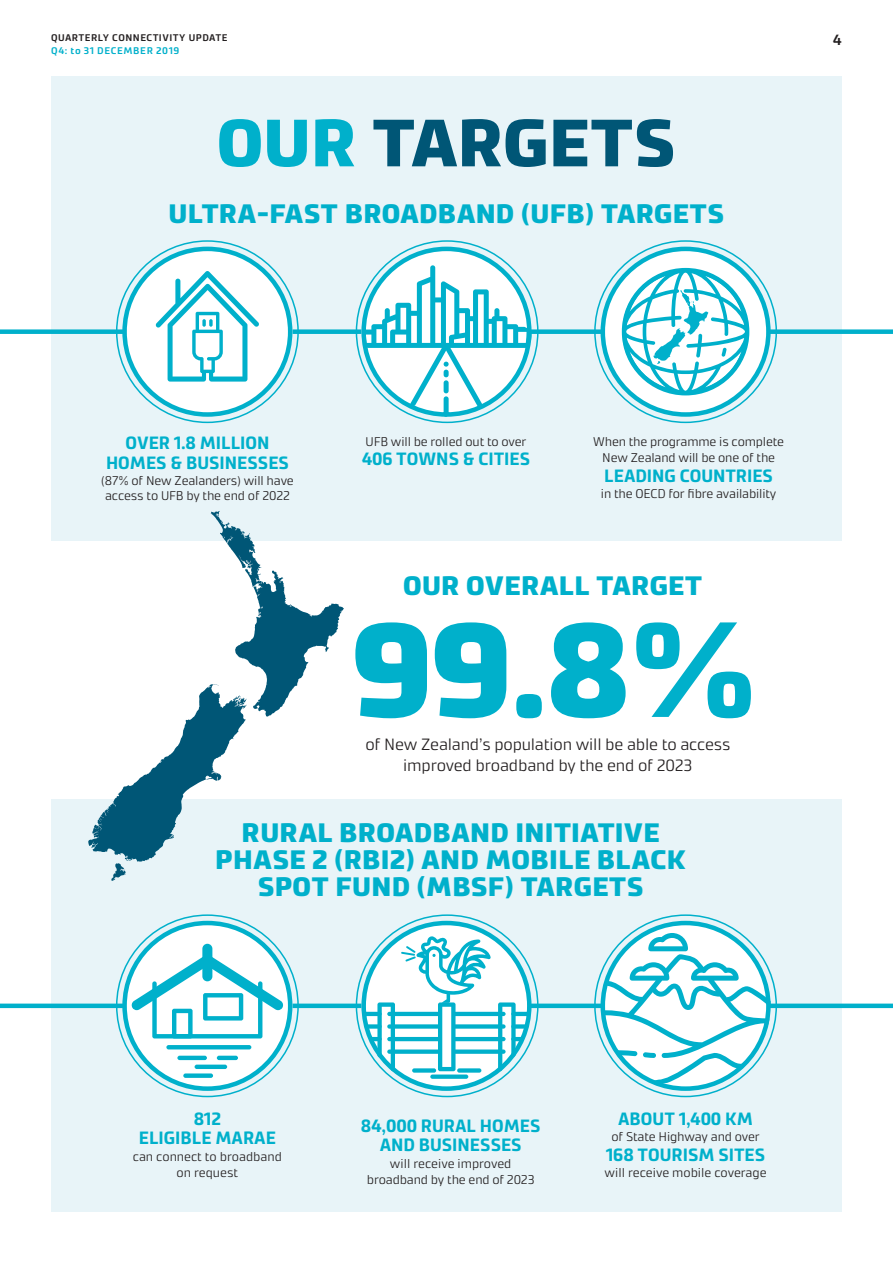
<style>
.page{position:relative;width:893px;height:1263px;background:#fff}
.page>*{position:absolute;margin:0;border:0;box-sizing:border-box;transform-origin:0 0}
.t1{font:900 135px "Accura";color:#00b0cb;scale:1.05 1}
.t2{font:900 67.5px "Accura";color:#005676;scale:1.05 1}
.t3{font:900 27px/27px "Accura";letter-spacing:.01em;color:#00b0cb;text-align:center;scale:1.05 1}
.t4{font:700 18px/19.5px "Accura";color:#00b0cb;text-align:center}
.t5{font:300 16.5px/21px "Accura";letter-spacing:-.01em;color:#231f20;text-align:center}
.t6{font:600 15px "Accura";color:#231f20}
.t7{font:300 12.75px/16.5px "Accura";letter-spacing:-.01em;color:#231f20;text-align:center}
.t8{font:600 9.75px "Accura";letter-spacing:.045em;color:#231f20}
.t9{font:600 9.75px "Accura";letter-spacing:.065em;color:#00b0cb}
.s1{color:#00b0cb}
</style>
<div class="page">
<div style="left:51px;top:77px;width:791px;height:464px;background:#e8f4f8"></div>
<div style="left:51px;top:800px;width:791px;height:412px;background:#e8f4f8"></div>
<div style="left:125px;top:249px;width:165px;height:165px;background:#fff;border-radius:50%"></div>
<div style="left:122px;top:247px;width:170px;height:170px;border:4px solid #00b0cb;border-radius:50%"></div>
<svg style="left:125px;top:923px;width:165px;height:166px;background:#e2f6f9"></svg>
<div style="left:122px;top:921px;width:170px;height:170px;border:4px solid #00b0cb;border-radius:50%"></div>
<svg style="left:364px;top:249px;width:165px;height:165px"></svg>
<svg style="left:364px;top:923px;width:165px;height:166px;background:#e1f5f8"></svg>
<div style="left:361px;top:921px;width:170px;height:170px;border:4px solid #00b0cb;border-radius:50%"></div>
<svg style="left:603px;top:249px;width:165px;height:165px;background:#def4f8"></svg>
<div style="left:601px;top:247px;width:170px;height:170px;border:4px solid #00b0cb;border-radius:50%"></div>
<div style="left:0;top:329px;width:123px;height:5px;background:#00b0cb"></div>
<div style="left:0;top:1003px;width:123px;height:5px;background:#00b0cb"></div>
<div style="left:770px;top:329px;width:123px;height:5px;background:#00b0cb"></div>
<div style="left:770px;top:1003px;width:123px;height:5px;background:#00b0cb"></div>
<div style="left:293px;top:329px;width:68px;height:5px;background:#00b0cb"></div>
<div style="left:293px;top:1003px;width:68px;height:5px;background:#00b0cb"></div>
<div style="left:528px;top:329px;width:77px;height:5px;background:#00b0cb"></div>
<div style="left:528px;top:1003px;width:77px;height:5px;background:#00b0cb"></div>
<svg style="left:88px;top:511px;width:256px;height:370px"></svg>
<svg style="left:156px;top:271px;width:103px;height:111px"></svg>
<svg style="left:362px;top:265px;width:169px;height:154px"></svg>
<svg style="left:622px;top:269px;width:127px;height:125px;background:#a4e2ec"></svg>
<svg style="left:498px;top:1002px;width:18px;height:69px"></svg>
<svg style="left:377px;top:1002px;width:18px;height:69px"></svg>
<hr style="left:387px;top:1012px;width:54px;height:4px;background:#00b0cb;border-radius:2px">
<div style="left:387px;top:1024px;width:54px;height:5px;background:#00b0cb;border-radius:2px"></div>
<hr style="left:387px;top:1037px;width:54px;height:4px;background:#00b0cb;border-radius:2px">
<div style="left:387px;top:1049px;width:54px;height:5px;background:#00b0cb;border-radius:2px"></div>
<hr style="left:453px;top:1012px;width:53px;height:4px;background:#00b0cb;border-radius:2px">
<div style="left:453px;top:1024px;width:53px;height:5px;background:#00b0cb;border-radius:2px"></div>
<hr style="left:453px;top:1037px;width:53px;height:4px;background:#00b0cb;border-radius:2px">
<div style="left:453px;top:1049px;width:53px;height:5px;background:#00b0cb;border-radius:2px"></div>
<hr style="left:511px;top:1012px;width:18px;height:4px;background:#00b0cb;border-radius:2px">
<div style="left:511px;top:1024px;width:17px;height:5px;background:#00b0cb;border-radius:2px"></div>
<hr style="left:511px;top:1037px;width:13px;height:4px;background:#00b0cb;border-radius:2px">
<hr style="left:363px;top:1012px;width:19px;height:4px;background:#00b0cb;border-radius:2px">
<div style="left:366px;top:1024px;width:16px;height:5px;background:#00b0cb;border-radius:2px"></div>
<hr style="left:370px;top:1037px;width:12px;height:4px;background:#00b0cb;border-radius:2px">
<svg style="left:401px;top:935px;width:90px;height:136px;background:#b2e7ef"></svg>
<div style="left:412px;top:1068px;width:24px;height:5px;background:#00b0cb;border-radius:2px"></div>
<div style="left:457px;top:1068px;width:24px;height:5px;background:#00b0cb;border-radius:2px"></div>
<div style="left:430px;top:1074px;width:38px;height:5px;background:#00b0cb;border-radius:2px"></div>
<svg style="left:602px;top:933px;width:169px;height:151px;background:#bae9f0"></svg>
<div style="left:202px;top:944px;width:10px;height:37px;background:#00b0cb;border-radius:5px"></div>
<svg style="left:131px;top:954px;width:153px;height:84px;background:#b3e7ef"></svg>
<svg style="left:166px;top:1045px;width:85px;height:4px"></svg>
<hr style="left:177px;top:1056px;width:30px;height:4px;background:#00b0cb;border-radius:2px">
<hr style="left:217px;top:1056px;width:21px;height:4px;background:#00b0cb;border-radius:2px">
<div style="left:195px;top:1064px;width:32px;height:5px;background:#00b0cb;border-radius:2px"></div>
<div style="left:183px;top:1073px;width:30px;height:5px;background:#00b0cb;border-radius:2px"></div>
<p class="t8" style="left:51px;top:32px;width:178px">QUARTERLY CONNECTIVITY UPDATE</p>
<p class="t6" style="left:833px;top:30px;width:11px">4</p>
<p class="t9" style="left:51px;top:45px;width:130px">Q4: to 31 DECEMBER 2019</p>
<h2 class="t2" style="left:217px;top:102px;width:439px"><span class="s1">OUR</span> TARGETS</h2>
<h3 class="t3" style="left:169px;top:200px;width:531px">ULTRA-FAST BROADBAND (UFB) TARGETS</h3>
<h3 class="t4" style="left:106px;top:433px;width:184px">OVER 1.8 MILLION<br>HOMES &amp; BUSINESSES</h3>
<p class="t7" style="left:101px;top:472px;width:194px;line-height:15.8px">(87% of New Zealanders) will have access to UFB by the end of 2022</p>
<p class="t7" style="left:366px;top:433px;width:162px">UFB will be rolled out to over</p>
<h3 class="t4" style="left:362px;top:449px;width:170px">406 TOWNS &amp; CITIES</h3>
<p class="t7" style="left:593px;top:433px;width:192px">When the programme is complete<br>New Zealand will be one of the</p>
<h3 class="t4" style="left:604px;top:466px;width:170px">LEADING COUNTRIES</h3>
<p class="t7" style="left:601px;top:485px;width:177px">in the OECD for fibre availability</p>
<h3 class="t3" style="left:403px;top:572px;width:287px">OUR OVERALL TARGET</h3>
<h1 class="t1" style="left:350px;top:588px;width:387px">99.8%</h1>
<p class="t5" style="left:365px;top:734px;width:367px">of New Zealand’s population will be able to access improved broadband by the end of 2023</p>
<h3 class="t3" style="left:215px;top:820px;width:450px">RURAL BROADBAND INITIATIVE<br>PHASE 2 (RBI2) AND MOBILE BLACK<br>SPOT FUND (MBSF) TARGETS</h3>
<h3 class="t4" style="left:139px;top:1109px;width:139px">812<br>ELIGIBLE MARAE</h3>
<p class="t7" style="left:133px;top:1148px;width:151px">can connect to broadband on request</p>
<h3 class="t4" style="left:361px;top:1116px;width:181px">84,000 RURAL HOMES<br>AND BUSINESSES</h3>
<p class="t7" style="left:367px;top:1155px;width:169px">will receive improved broadband by the end of 2023</p>
<h3 class="t4" style="left:618px;top:1109px;width:136px">ABOUT 1,400 KM</h3>
<p class="t7" style="left:611px;top:1128px;width:150px">of State Highway and over</p>
<h3 class="t4" style="left:606px;top:1145px;width:161px">168 TOURISM SITES</h3>
<p class="t7" style="left:605px;top:1164px;width:164px">will receive mobile coverage</p>
</div>
